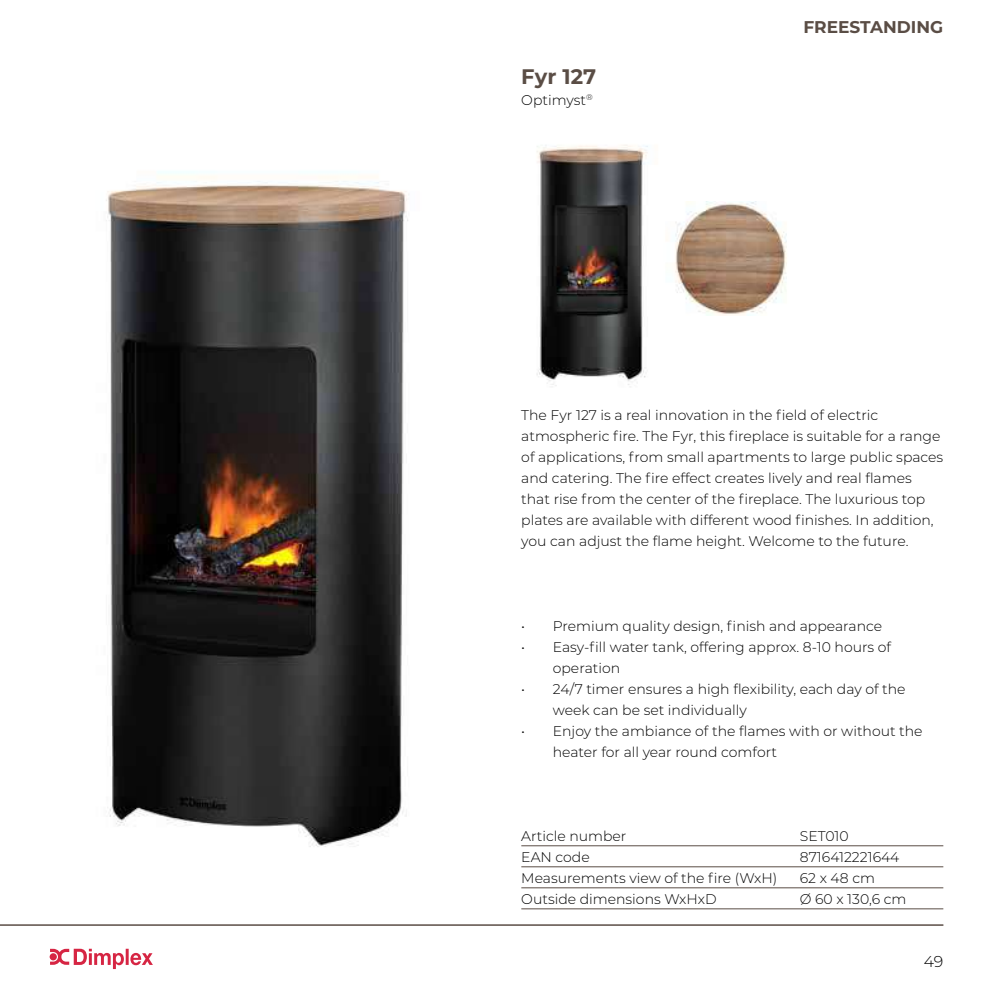
<style>
.page{position:relative;width:993px;height:993px;background:#fff}
.page>*{position:absolute;margin:0;border:0;box-sizing:border-box;transform-origin:0 0}
.t1{font:700 21px "Montserrat";color:#5a4d45}
.t2{font:700 16.97px "Montserrat";color:#5a4d45}
.t3{font:300 15.75px "Montserrat";color:#000}
.t4{font:300 14px/21px "Montserrat";color:#000}
</style>
<div class="page">
<img style="left:106px;top:171px;width:429px;height:739px">
<img style="left:496px;top:145px;width:195px;height:258px">
<svg style="left:50px;top:948px;width:103px;height:20px"></svg>
<hr style="left:521px;top:845px;width:422px;height:1px;background:#5a4d45">
<hr style="left:521px;top:866px;width:422px;height:1px;background:#5a4d45">
<hr style="left:521px;top:887px;width:422px;height:1px;background:#5a4d45">
<hr style="left:521px;top:908px;width:422px;height:1px;background:#5a4d45">
<img style="left:645px;top:202px;width:142px;height:113px">
<hr style="left:0;top:924px;width:943px;height:1px;background:#5a4d45">
<h1 class="t1" style="left:521px;top:61px;width:76px">Fyr 127</h1>
<p class="t4" style="left:521px;top:89px;width:73px">Optimyst<sup>®</sup></p>
<p class="t2" style="left:803px;top:15px;width:141px">FREESTANDING</p>
<p class="t4" style="left:521px;top:404px;width:423px">The Fyr 127 is a real innovation in the field of electric atmospheric fire. The Fyr, this fireplace is suitable for a range of applications, from small apartments to large public spaces and catering. The fire effect creates lively and real flames that rise from the center of the fireplace. The luxurious top plates are available with different wood finishes. In addition, you can adjust the flame height. Welcome to the future.</p>
<p class="t4" style="left:521px;top:614px;width:362px">• Premium quality design, finish and appearance</p>
<p class="t4" style="left:552px;top:635px;width:340px;text-indent:-32px">• Easy-fill water tank, offering approx. 8-10 hours of operation</p>
<p class="t4" style="left:552px;top:677px;width:354px;text-indent:-32px">• 24/7 timer ensures a high flexibility, each day of the week can be set individually</p>
<p class="t4" style="left:552px;top:719px;width:371px;text-indent:-32px">• Enjoy the ambiance of the flames with or without the heater for all year round comfort</p>
<p class="t4" style="left:521px;top:824px;width:107px">Article number</p>
<p class="t4" style="left:799px;top:824px;width:50px">SET010</p>
<p class="t4" style="left:521px;top:845px;width:70px">EAN code</p>
<p class="t4" style="left:799px;top:845px;width:101px">8716412221644</p>
<p class="t4" style="left:521px;top:866px;width:257px">Measurements view of the fire (WxH)</p>
<p class="t4" style="left:799px;top:866px;width:77px">62 x 48 cm</p>
<p class="t4" style="left:521px;top:887px;width:197px">Outside dimensions WxHxD</p>
<p class="t4" style="left:799px;top:887px;width:108px">Ø 60 x 130,6 cm</p>
<p class="t3" style="left:923px;top:949px;width:21px">49</p>
</div>
